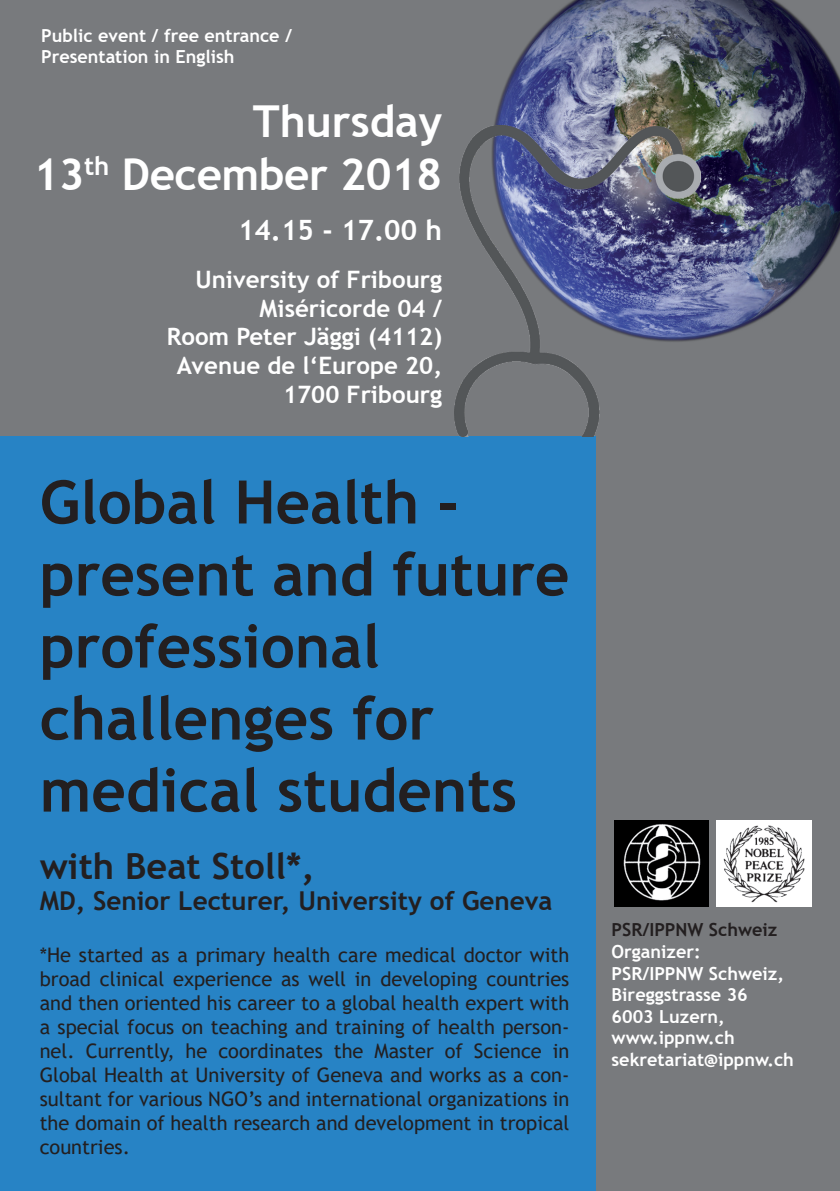
<style>
.page{position:relative;width:840px;height:1191px;background:#fff}
.page>*{position:absolute;margin:0;border:0;box-sizing:border-box;transform-origin:0 0}
.t1{font:700 60px/72px "Trebuchet MS";color:#231f20}
.t2{font:700 44px/52.8px "Trebuchet MS";letter-spacing:-.01em;color:#fff;text-align:right}
.t3{font:700 36px "Trebuchet MS";color:#231f20}
.t4{font:700 28px "Trebuchet MS";color:#fff}
.t5{font:700 26px "Trebuchet MS";color:#231f20}
.t6{font:700 24px/28.8px "Trebuchet MS";color:#fff;text-align:right}
.t7{font:20px/24px "Trebuchet MS";color:#231f20;text-align:justify}
.t8{font:700 18px/21.6px "Trebuchet MS";color:#fff}
.t9{font:700 18px "Trebuchet MS";color:#231f20}
</style>
<div class="page">
<div style="left:0;top:0;width:839px;height:1191px;background:#787a7d"></div>
<div style="left:0;top:437px;width:595px;height:754px;background:#2783c5"></div>
<img style="left:614px;top:820px;width:94px;height:86px">
<img style="left:716px;top:820px;width:95px;height:86px">
<img style="left:494px;top:0;width:345px;height:340px">
<img style="left:454px;top:125px;width:246px;height:312px">
<p class="t8" style="left:41px;top:24px;width:252px">Public event / free entrance /<br>Presentation in English</p>
<h2 class="t2" style="left:33px;top:95px;width:410px">Thursday<br>13<sup>th</sup> December 2018</h2>
<h3 class="t4" style="left:238px;top:212px;width:205px">14.15 - 17.00 h</h3>
<p class="t6" style="left:167px;top:265px;width:277px">University of Fribourg<br>Miséricorde 04 /<br>Room Peter Jäggi (4112)<br>Avenue de l‘Europe 20,<br>1700 Fribourg</p>
<h1 class="t1" style="left:40px;top:466px;width:531px">Global Health - present and future professional challenges for medical students</h1>
<h3 class="t3" style="left:40px;top:843px;width:276px">with Beat Stoll*,</h3>
<h3 class="t5" style="left:40px;top:884px;width:514px">MD, Senior Lecturer, University of Geneva</h3>
<p class="t7" style="left:40px;top:942px;width:531px">*He started as a primary health care medical doctor with broad clinical experience as well in developing countries and then oriented his career to a global health expert with a special focus on teaching and training of health person&shy;nel. Currently, he coordinates the Master of Science in Global Health at University of Geneva and works as a con&shy;sultant for various NGO’s and international organizations in the domain of health research and development in tropical countries.</p>
<p class="t9" style="left:611px;top:918px;width:167px">PSR/IPPNW Schweiz</p>
<p class="t8" style="left:611px;top:940px;width:184px">Organizer:<br>PSR/IPPNW Schweiz,<br>Bireggstrasse 36<br>6003 Luzern, www.ippnw.ch sekretariat@ippnw.ch</p>
</div>
